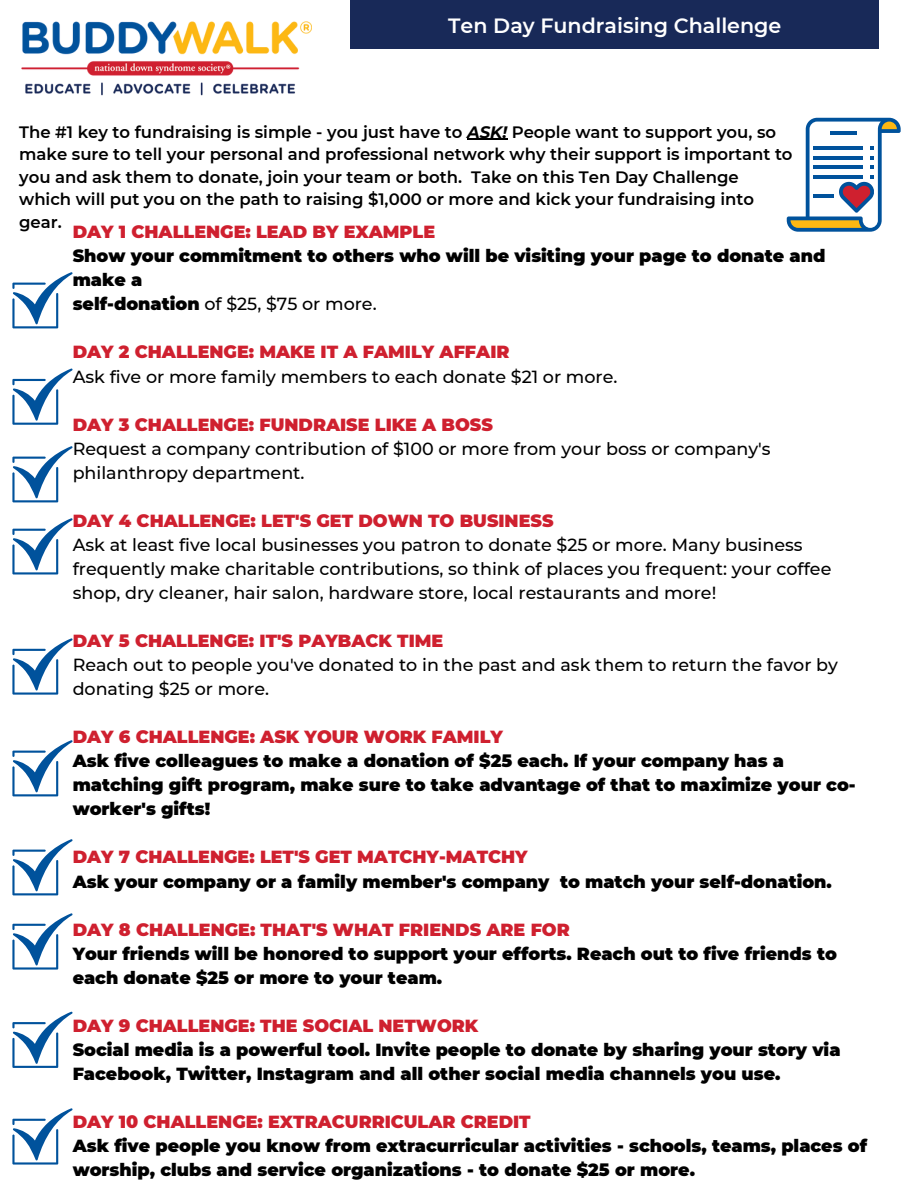
<style>
.page{position:relative;width:918px;height:1188px;background:#fff}
.page>*{position:absolute;margin:0;border:0;box-sizing:border-box;transform-origin:0 0}
.t1{font:600 20.7px "Montserrat";color:#fff}
.t2{font:900 17.55px/24px "Montserrat";color:#000}
.t3{font:500 17.55px/24px "Montserrat";color:#000}
.t4{font:900 17.55px "Montserrat";color:#cf202f}
.t5{font:600 16.5px/22.5px "Montserrat";color:#000}
.s1{font-weight:700;font-style:italic}
.s2{font-weight:900}
</style>
<div class="page">
<div style="left:351px;top:0;width:528px;height:49px;background:#182958"></div>
<svg style="left:787px;top:118px;width:113px;height:113px"></svg>
<svg style="left:12px;top:272px;width:61px;height:56px"></svg>
<hr style="left:467px;top:139px;width:40px;height:1px;background:#000">
<svg style="left:12px;top:368px;width:61px;height:57px"></svg>
<svg style="left:12px;top:740px;width:61px;height:56px"></svg>
<svg style="left:12px;top:638px;width:61px;height:57px"></svg>
<svg style="left:12px;top:518px;width:61px;height:56px"></svg>
<svg style="left:12px;top:446px;width:61px;height:56px"></svg>
<svg style="left:12px;top:839px;width:61px;height:56px"></svg>
<svg style="left:12px;top:1012px;width:61px;height:56px"></svg>
<svg style="left:12px;top:1108px;width:61px;height:56px"></svg>
<svg style="left:12px;top:913px;width:61px;height:56px"></svg>
<img style="left:21px;top:21px;width:290px;height:75px">
<p class="t1" style="left:448px;top:13px;width:335px">Ten Day Fundraising Challenge</p>
<p class="t5" style="left:19px;top:121px;width:775px">The #1 key to fundraising is simple - you just have to <span class="s1">ASK!</span> People want to support you, so make sure to tell your personal and professional network why their support is important to you and ask them to donate, join your team or both. Take on this Ten Day Challenge which will put you on the path to raising $1,000 or more and kick your fundraising into gear.</p>
<p class="t4" style="left:73px;top:221px;width:364px">DAY 1 CHALLENGE: LEAD BY EXAMPLE</p>
<h1 class="t2" style="left:73px;top:244px;width:754px">Show your commitment to others who will be visiting your page to donate and make a</h1>
<p class="t3" style="left:73px;top:292px;width:305px"><span class="s2">self-donation</span> of $25, $75 or more.</p>
<p class="t4" style="left:73px;top:342px;width:438px">DAY 2 CHALLENGE: MAKE IT A FAMILY AFFAIR</p>
<p class="t3" style="left:73px;top:364px;width:546px">Ask five or more family members to each donate $21 or more.</p>
<p class="t4" style="left:73px;top:414px;width:422px">DAY 3 CHALLENGE: FUNDRAISE LIKE A BOSS</p>
<p class="t3" style="left:73px;top:436px;width:700px">Request a company contribution of $100 or more from your boss or company's philanthropy department.</p>
<p class="t4" style="left:73px;top:510px;width:482px">DAY 4 CHALLENGE: LET'S GET DOWN TO BUSINESS</p>
<p class="t3" style="left:73px;top:533px;width:760px">Ask at least five local businesses you patron to donate $25 or more. Many business frequently make charitable contributions, so think of places you frequent: your coffee shop, dry cleaner, hair salon, hardware store, local restaurants and more!</p>
<p class="t4" style="left:73px;top:630px;width:372px">DAY 5 CHALLENGE: IT'S PAYBACK TIME</p>
<p class="t3" style="left:73px;top:653px;width:767px">Reach out to people you've donated to in the past and ask them to return the favor by donating $25 or more.</p>
<p class="t4" style="left:73px;top:726px;width:432px">DAY 6 CHALLENGE: ASK YOUR WORK FAMILY</p>
<p class="t2" style="left:73px;top:749px;width:785px">Ask five colleagues to make a donation of $25 each. If your company has a matching gift program, make sure to take advantage of that to maximize your co&shy;worker's gifts!</p>
<p class="t4" style="left:73px;top:847px;width:457px">DAY 7 CHALLENGE: LET'S GET MATCHY-MATCHY</p>
<p class="t2" style="left:73px;top:869px;width:761px">Ask your company or a family member's company to match your self-donation.</p>
<p class="t4" style="left:73px;top:919px;width:499px">DAY 8 CHALLENGE: THAT'S WHAT FRIENDS ARE FOR</p>
<p class="t2" style="left:73px;top:941px;width:766px">Your friends will be honored to support your efforts. Reach out to five friends to each donate $25 or more to your team.</p>
<p class="t4" style="left:73px;top:1015px;width:407px">DAY 9 CHALLENGE: THE SOCIAL NETWORK</p>
<p class="t2" style="left:73px;top:1038px;width:769px">Social media is a powerful tool. Invite people to donate by sharing your story via<br>Facebook, Twitter, Instagram and all other social media channels you use.</p>
<p class="t4" style="left:73px;top:1111px;width:460px">DAY 10 CHALLENGE: EXTRACURRICULAR CREDIT</p>
<p class="t2" style="left:73px;top:1134px;width:796px">Ask five people you know from extracurricular activities - schools, teams, places of worship, clubs and service organizations - to donate $25 or more.</p>
</div>
